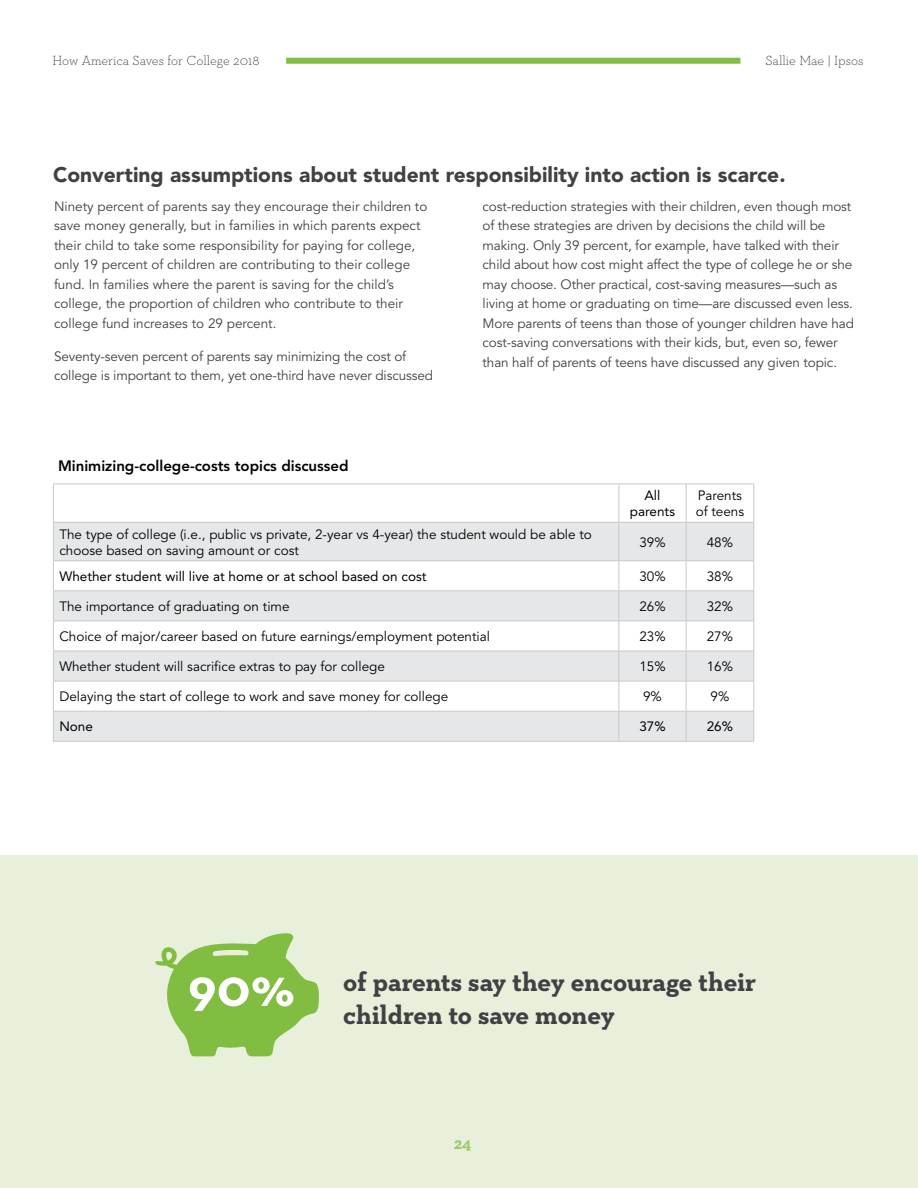
<style>
.page{position:relative;width:918px;height:1188px;background:#fff}
.page>*{position:absolute;margin:0;border:0;box-sizing:border-box;transform-origin:0 0}
.t1{font:700 54px "Neutraface Slab Text";color:#fff}
.t2{font:700 27px/33px "Neutraface Slab Text";letter-spacing:-.005em;color:#414042}
.t3{font:900 21px "Avenir LT Std";color:#414042}
.t4{font:700 16.5px "Neutraface Slab Text";color:#9ec96a}
.t5{font:800 15px "Avenir LT Std";color:#000}
.t6{font:13.5px/19.5px "Avenir LT Std";letter-spacing:-.01em;color:#414042}
.t7{font:13.5px/16.2px "Avenir LT Std";color:#000}
.t8{font:13.5px/16.2px "Avenir LT Std";color:#000;text-align:center}
.t9{font:300 13.5px "Neutraface Slab Text";letter-spacing:-.005em;color:#414042}
</style>
<div class="page">
<div style="left:286px;top:58px;width:454px;height:6px;background:#81bd41"></div>
<div style="left:0;top:855px;width:918px;height:333px;background:#e8f0dc"></div>
<svg style="left:54px;top:523px;width:699px;height:218px;fill:#e6e7e8"></svg>
<hr style="left:53px;top:484px;width:565px;height:1px;background:#c7c8ca">
<hr style="left:53px;top:484px;width:1px;height:38px;background:#c7c8ca">
<hr style="left:53px;top:522px;width:565px;height:1px;background:#c7c8ca">
<hr style="left:53px;top:523px;width:1px;height:37px;background:#c7c8ca">
<hr style="left:53px;top:560px;width:565px;height:1px;background:#c7c8ca">
<svg style="left:53px;top:561px;width:1px;height:29px"></svg>
<hr style="left:53px;top:590px;width:565px;height:1px;background:#c7c8ca">
<hr style="left:53px;top:591px;width:1px;height:30px;background:#c7c8ca">
<hr style="left:53px;top:621px;width:565px;height:1px;background:#c7c8ca">
<hr style="left:53px;top:621px;width:1px;height:30px;background:#c7c8ca">
<hr style="left:53px;top:651px;width:565px;height:1px;background:#c7c8ca">
<hr style="left:53px;top:651px;width:1px;height:30px;background:#c7c8ca">
<hr style="left:53px;top:681px;width:565px;height:1px;background:#c7c8ca">
<hr style="left:53px;top:681px;width:1px;height:30px;background:#c7c8ca">
<hr style="left:53px;top:711px;width:565px;height:1px;background:#c7c8ca">
<svg style="left:53px;top:712px;width:1px;height:29px"></svg>
<hr style="left:53px;top:741px;width:565px;height:1px;background:#c7c8ca">
<hr style="left:618px;top:484px;width:68px;height:1px;background:#c7c8ca">
<hr style="left:618px;top:484px;width:1px;height:38px;background:#c7c8ca">
<hr style="left:618px;top:522px;width:68px;height:1px;background:#c7c8ca">
<hr style="left:618px;top:523px;width:1px;height:37px;background:#c7c8ca">
<hr style="left:618px;top:560px;width:68px;height:1px;background:#c7c8ca">
<svg style="left:618px;top:561px;width:1px;height:29px"></svg>
<hr style="left:618px;top:590px;width:68px;height:1px;background:#c7c8ca">
<hr style="left:618px;top:591px;width:1px;height:30px;background:#c7c8ca">
<hr style="left:618px;top:621px;width:68px;height:1px;background:#c7c8ca">
<hr style="left:618px;top:621px;width:1px;height:30px;background:#c7c8ca">
<hr style="left:618px;top:651px;width:68px;height:1px;background:#c7c8ca">
<hr style="left:618px;top:651px;width:1px;height:30px;background:#c7c8ca">
<hr style="left:618px;top:681px;width:68px;height:1px;background:#c7c8ca">
<hr style="left:618px;top:681px;width:1px;height:30px;background:#c7c8ca">
<hr style="left:618px;top:711px;width:68px;height:1px;background:#c7c8ca">
<svg style="left:618px;top:712px;width:1px;height:29px"></svg>
<hr style="left:618px;top:741px;width:68px;height:1px;background:#c7c8ca">
<hr style="left:686px;top:484px;width:68px;height:1px;background:#c7c8ca">
<hr style="left:686px;top:484px;width:1px;height:38px;background:#c7c8ca">
<hr style="left:753px;top:484px;width:1px;height:38px;background:#c7c8ca">
<hr style="left:686px;top:522px;width:68px;height:1px;background:#c7c8ca">
<hr style="left:686px;top:523px;width:1px;height:37px;background:#c7c8ca">
<hr style="left:753px;top:523px;width:1px;height:37px;background:#c7c8ca">
<hr style="left:686px;top:560px;width:68px;height:1px;background:#c7c8ca">
<svg style="left:686px;top:561px;width:1px;height:29px"></svg>
<svg style="left:753px;top:561px;width:1px;height:29px"></svg>
<hr style="left:686px;top:590px;width:68px;height:1px;background:#c7c8ca">
<hr style="left:686px;top:591px;width:1px;height:30px;background:#c7c8ca">
<hr style="left:753px;top:591px;width:1px;height:30px;background:#c7c8ca">
<hr style="left:686px;top:621px;width:68px;height:1px;background:#c7c8ca">
<hr style="left:686px;top:621px;width:1px;height:30px;background:#c7c8ca">
<hr style="left:753px;top:621px;width:1px;height:30px;background:#c7c8ca">
<hr style="left:686px;top:651px;width:68px;height:1px;background:#c7c8ca">
<hr style="left:686px;top:651px;width:1px;height:30px;background:#c7c8ca">
<hr style="left:753px;top:651px;width:1px;height:30px;background:#c7c8ca">
<hr style="left:686px;top:681px;width:68px;height:1px;background:#c7c8ca">
<hr style="left:686px;top:681px;width:1px;height:30px;background:#c7c8ca">
<hr style="left:753px;top:681px;width:1px;height:30px;background:#c7c8ca">
<hr style="left:686px;top:711px;width:68px;height:1px;background:#c7c8ca">
<svg style="left:686px;top:712px;width:1px;height:29px"></svg>
<svg style="left:753px;top:712px;width:1px;height:29px"></svg>
<hr style="left:686px;top:741px;width:68px;height:1px;background:#c7c8ca">
<svg style="left:155px;top:933px;width:164px;height:123px"></svg>
<p class="t9" style="left:52px;top:52px;width:209px">How America Saves for College 2018</p>
<p class="t9" style="left:766px;top:52px;width:99px">Sallie Mae | Ipsos</p>
<h3 class="t3" style="left:53px;top:162px;width:734px">Converting assumptions about student responsibility into action is scarce.</h3>
<p class="t6" style="left:54px;top:197px;width:375px">Ninety percent of parents say they encourage their children to save money generally, but in families in which parents expect their child to take some responsibility for paying for college, only 19 percent of children are contributing to their college fund. In families where the parent is saving for the child’s college, the proportion of children who contribute to their college fund increases to 29 percent.</p>
<p class="t6" style="left:54px;top:347px;width:380px">Seventy-seven percent of parents say minimizing the cost of college is important to them, yet one-third have never discussed</p>
<p class="t5" style="left:58px;top:457px;width:292px">Minimizing-college-costs topics discussed</p>
<p class="t6" style="left:483px;top:197px;width:373px">cost-reduction strategies with their children, even though most of these strategies are driven by decisions the child will be making. Only 39 percent, for example, have talked with their child about how cost might affect the type of college he or she may choose. Other practical, cost-saving measures—such as living at home or graduating on time—are discussed even less.<br>More parents of teens than those of younger children have had cost-saving conversations with their kids, but, even so, fewer than half of parents of teens have discussed any given topic.</p>
<p class="t8" style="left:630px;top:487px;width:47px">All parents</p>
<p class="t7" style="left:696px;top:488px;width:50px">Parents of teens</p>
<p class="t7" style="left:59px;top:526px;width:534px">The type of college (i.e., public vs private, 2-year vs 4-year) the student would be able to choose based on saving amount or cost</p>
<p class="t7" style="left:639px;top:534px;width:28px">39%</p>
<p class="t7" style="left:707px;top:534px;width:28px">48%</p>
<p class="t8" style="left:59px;top:568px;width:369px">Whether student will live at home or at school based on cost</p>
<p class="t7" style="left:639px;top:569px;width:28px">30%</p>
<p class="t7" style="left:707px;top:569px;width:28px">38%</p>
<p class="t7" style="left:59px;top:599px;width:232px">The importance of graduating on time</p>
<p class="t7" style="left:639px;top:599px;width:28px">26%</p>
<p class="t7" style="left:707px;top:599px;width:28px">32%</p>
<p class="t7" style="left:59px;top:629px;width:432px">Choice of major/career based on future earnings/employment potential</p>
<p class="t7" style="left:639px;top:629px;width:28px">23%</p>
<p class="t7" style="left:707px;top:629px;width:28px">27%</p>
<p class="t7" style="left:59px;top:659px;width:327px">Whether student will sacrifice extras to pay for college</p>
<p class="t7" style="left:639px;top:659px;width:28px">15%</p>
<p class="t7" style="left:707px;top:659px;width:28px">16%</p>
<p class="t7" style="left:59px;top:689px;width:391px">Delaying the start of college to work and save money for college</p>
<p class="t7" style="left:643px;top:689px;width:20px">9%</p>
<p class="t7" style="left:711px;top:689px;width:20px">9%</p>
<p class="t8" style="left:59px;top:719px;width:35px">None</p>
<p class="t8" style="left:639px;top:719px;width:28px">37%</p>
<p class="t8" style="left:707px;top:719px;width:28px">26%</p>
<h1 class="t1" style="left:188px;top:953px;width:109px">90%</h1>
<h2 class="t2" style="left:343px;top:965px;width:415px">of parents say they encourage their children to save money</h2>
<p class="t4" style="left:454px;top:1132px;width:18px">24</p>
</div>
